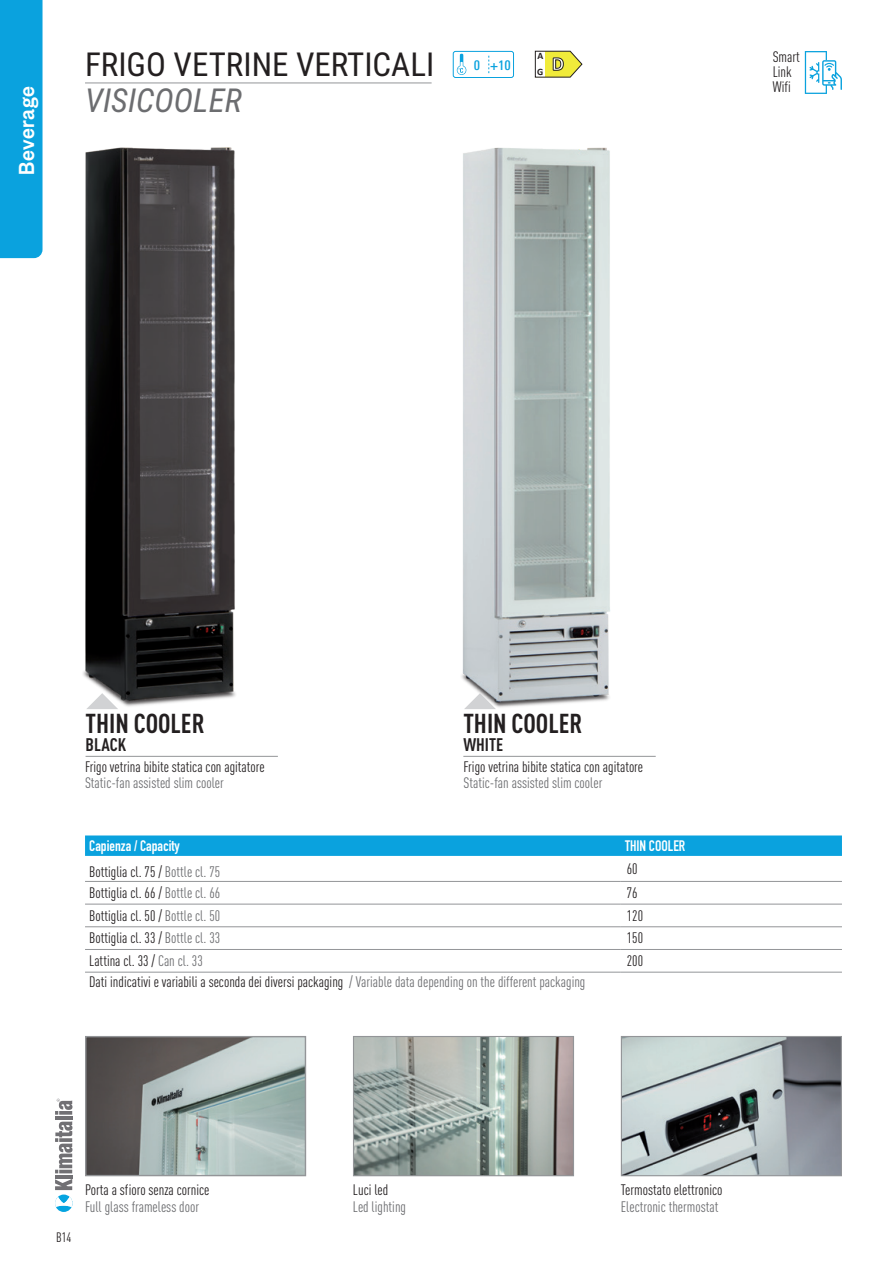
<style>
.page{position:relative;width:893px;height:1263px;background:#fff}
.page>*{position:absolute;margin:0;border:0;box-sizing:border-box;transform-origin:0 0}
.t1{font:33px "Roboto Condensed";color:#231f20}
.t2{font:italic 33px "Roboto Condensed";color:#6c6d70}
.t3{font:700 27px "DIN Cond";color:#231f20}
.t4{font:500 24px "Founders Grotesk";letter-spacing:.015em;color:#fff;scale:.9 1}
.t5{font:700 18px "DIN Cond";color:#231f20}
.t6{font:15px "DIN Cond";color:#231f20}
.t7{font:15px "DIN Cond";color:#6c6d70}
.t8{font:700 15px "DIN Condensed";color:#fff}
.t9{font:500 condensed 13.5px "Linotype Univers";color:#0aa2de}
.t10{font:13.5px "DIN Cond";color:#231f20}
.t11{font:700 9.75px/15.9px "Calibri";color:#231f20}
.s1{color:#6c6d70}
</style>
<div class="page">
<img style="left:461px;top:147px;width:149px;height:561px">
<img style="left:83px;top:147px;width:153px;height:560px">
<svg style="left:85px;top:835px;width:757px;height:21px;background:#10a4de"></svg>
<hr style="left:85px;top:881px;width:536px;height:1px;background:#939598">
<hr style="left:621px;top:881px;width:221px;height:1px;background:#939598">
<hr style="left:85px;top:904px;width:536px;height:1px;background:#939598">
<hr style="left:621px;top:904px;width:221px;height:1px;background:#939598">
<hr style="left:85px;top:926px;width:536px;height:1px;background:#939598">
<hr style="left:621px;top:926px;width:221px;height:1px;background:#939598">
<hr style="left:85px;top:949px;width:536px;height:1px;background:#939598">
<hr style="left:621px;top:949px;width:221px;height:1px;background:#939598">
<hr style="left:85px;top:972px;width:536px;height:1px;background:#939598">
<hr style="left:621px;top:972px;width:221px;height:1px;background:#939598">
<img style="left:87px;top:1038px;width:217px;height:136px">
<div style="left:85px;top:1036px;width:221px;height:140px;border:1px solid #939598"></div>
<img style="left:355px;top:1038px;width:217px;height:136px">
<div style="left:353px;top:1036px;width:221px;height:140px;border:1px solid #939598"></div>
<img style="left:623px;top:1038px;width:217px;height:136px">
<div style="left:621px;top:1036px;width:221px;height:140px;border:1px solid #939598"></div>
<svg style="left:805px;top:51px;width:37px;height:43px"></svg>
<hr style="left:85px;top:83px;width:347px;height:1px;background:#939598">
<svg style="left:457px;top:54px;width:9px;height:21px"></svg>
<svg style="left:488px;top:56px;width:1px;height:17px"></svg>
<div style="left:453px;top:51px;width:61px;height:27px;border:1px solid #0aa2de;border-radius:2px"></div>
<svg style="left:535px;top:51px;width:47px;height:27px"></svg>
<hr style="left:86px;top:756px;width:192px;height:1px;background:#939598">
<svg style="left:86px;top:693px;width:32px;height:16px"></svg>
<hr style="left:463px;top:756px;width:193px;height:1px;background:#939598">
<svg style="left:464px;top:693px;width:32px;height:16px"></svg>
<hr style="left:55px;top:1175px;width:17px;height:4px;background:#717074">
<svg style="left:55px;top:1121px;width:17px;height:52px"></svg>
<hr style="left:55px;top:1116px;width:17px;height:4px;background:#717074">
<svg style="left:55px;top:1099px;width:17px;height:16px"></svg>
<svg style="left:55px;top:1179px;width:17px;height:33px"></svg>
<div style="left:0;top:0;width:43px;height:258px;background:#0aa2de"></div>
<h3 class="t4" style="left:11px;top:175px;width:100px;rotate:-90deg">Beverage</h3>
<p class="t1" style="left:85px;top:41px;width:351px">FRIGO VETRINE VERTICALI</p>
<p class="t9" style="left:474px;top:57px;width:8px">0</p>
<p class="t9" style="left:490px;top:57px;width:22px">+10</p>
<p class="t11" style="left:537px;top:48px;width:28px">A<br>G <sup>D</sup></p>
<p class="t2" style="left:85px;top:77px;width:158px">VISICOOLER</p>
<p class="t6" style="left:773px;top:48px;width:29px">Smart</p>
<p class="t6" style="left:773px;top:63px;width:20px">Link</p>
<p class="t6" style="left:773px;top:78px;width:20px">Wifi</p>
<p class="t3" style="left:86px;top:707px;width:121px">THIN COOLER</p>
<p class="t5" style="left:86px;top:734px;width:42px">BLACK</p>
<p class="t6" style="left:85px;top:758px;width:181px">Frigo vetrina bibite statica con agitatore</p>
<p class="t7" style="left:85px;top:774px;width:140px">Static-fan assisted slim cooler</p>
<p class="t3" style="left:463px;top:707px;width:121px">THIN COOLER</p>
<p class="t5" style="left:463px;top:734px;width:41px">WHITE</p>
<p class="t6" style="left:463px;top:758px;width:181px">Frigo vetrina bibite statica con agitatore</p>
<p class="t7" style="left:463px;top:774px;width:140px">Static-fan assisted slim cooler</p>
<p class="t8" style="left:89px;top:836px;width:92px">Capienza / Capacity</p>
<p class="t8" style="left:625px;top:836px;width:62px">THIN COOLER</p>
<p class="t6" style="left:89px;top:863px;width:132px">Bottiglia cl. 75 / <span class="s1">Bottle cl. 75</span></p>
<p class="t6" style="left:627px;top:860px;width:12px">60</p>
<p class="t6" style="left:89px;top:884px;width:132px">Bottiglia cl. 66 / <span class="s1">Bottle cl. 66</span></p>
<p class="t6" style="left:627px;top:884px;width:12px">76</p>
<p class="t6" style="left:89px;top:907px;width:132px">Bottiglia cl. 50 / <span class="s1">Bottle cl. 50</span></p>
<p class="t6" style="left:627px;top:907px;width:18px">120</p>
<p class="t6" style="left:89px;top:929px;width:132px">Bottiglia cl. 33 / <span class="s1">Bottle cl. 33</span></p>
<p class="t6" style="left:627px;top:929px;width:18px">150</p>
<p class="t6" style="left:89px;top:952px;width:115px">Lattina cl. 33 / <span class="s1">Can cl. 33</span></p>
<p class="t6" style="left:627px;top:952px;width:18px">200</p>
<p class="t6" style="left:89px;top:973px;width:498px">Dati indicativi e variabili a seconda dei diversi packaging <span class="s1">/ Variable data depending on the different packaging</span></p>
<p class="t10" style="left:56px;top:1229px;width:17px">B14</p>
<p class="t6" style="left:85px;top:1181px;width:126px">Porta a sfioro senza cornice</p>
<p class="t7" style="left:85px;top:1198px;width:115px">Full glass frameless door</p>
<p class="t6" style="left:353px;top:1181px;width:37px">Luci led</p>
<p class="t7" style="left:353px;top:1198px;width:55px">Led lighting</p>
<p class="t6" style="left:621px;top:1181px;width:103px">Termostato elettronico</p>
<p class="t7" style="left:621px;top:1198px;width:99px">Electronic thermostat</p>
</div>
